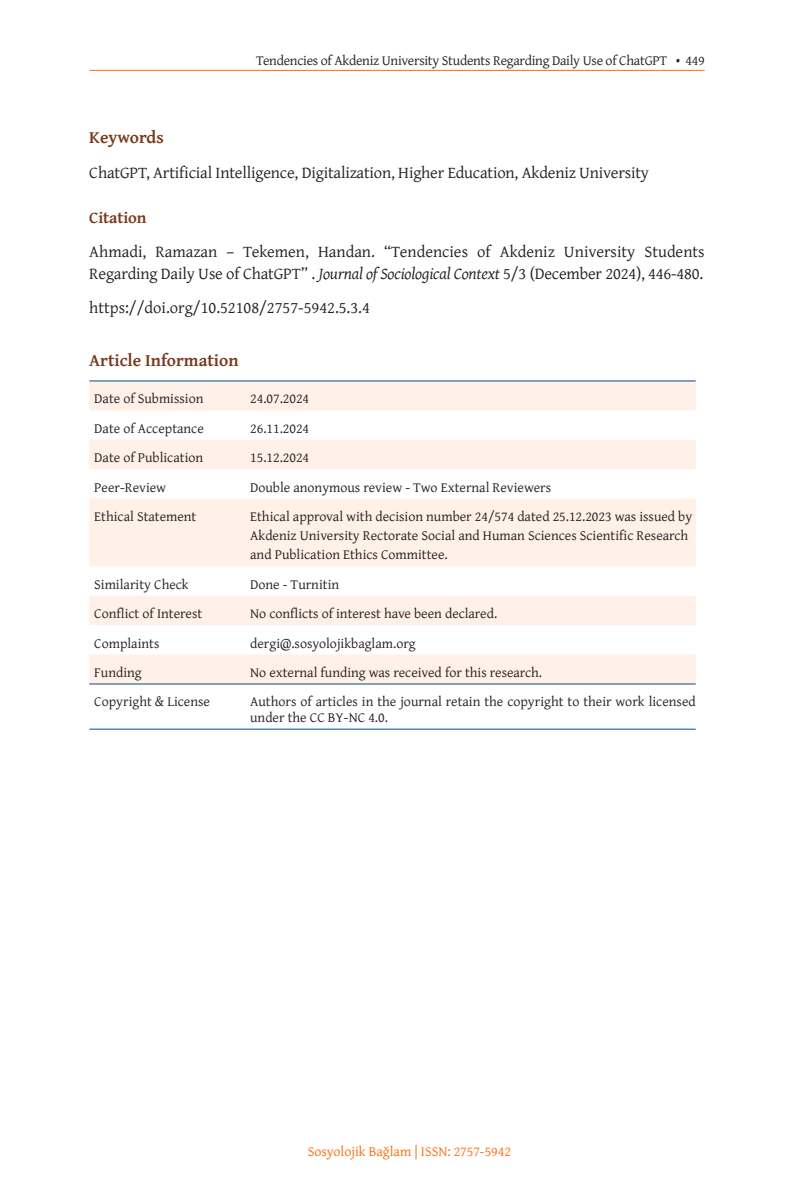
<style>
.page{position:relative;width:794px;height:1191px;background:#fff}
.page>*{position:absolute;margin:0;border:0;box-sizing:border-box;transform-origin:0 0}
.Öz_BASLIK{font:700 17.5px "Gentium Plus";color:#78381b}
.Heading_1{font:700 17.5px "Gentium Plus";color:#78381b}
.öz_metin{font:16.62px/22.8px "Gentium Plus";color:#231f20}
.Anahtar-kelimeler-keywords{font:16.62px "Gentium Plus";letter-spacing:-.01em;color:#231f20}
.Heading_1-2{font:700 16.62px "Gentium Plus";letter-spacing:-.01em;color:#78381b}
.Makale-tablo{font:14px/19.2px "Gentium Plus";color:#231f20}
.Makale-tablo-2{font:14px "Gentium Plus";letter-spacing:-.02em;color:#231f20}
.t1{font:14px "Gentium Plus";color:#ff6b0d}
.s1{font-style:italic}
</style>
<div class="page">
<hr style="left:89px;top:70px;width:615px;height:1px;background:#ff6b0d">
<svg style="left:89px;top:381px;width:606px;height:302px;fill:#fff0e8"></svg>
<hr style="left:89px;top:380px;width:161px;height:1px;background:#004b8d">
<hr style="left:250px;top:380px;width:445px;height:1px;background:#004b8d">
<hr style="left:89px;top:728px;width:161px;height:1px;background:#004b8d">
<hr style="left:250px;top:728px;width:445px;height:1px;background:#004b8d">
<hr style="left:89px;top:683px;width:161px;height:1px;background:#004b8d">
<hr style="left:250px;top:683px;width:445px;height:1px;background:#004b8d">
<p class="Makale-tablo-2" style="left:256px;top:47px;width:450px">Tendencies of Akdeniz University Students Regarding Daily Use of ChatGPT • 449</p>
<p class="Heading_1" style="left:89px;top:121px;width:76px">Keywords</p>
<p class="Anahtar-kelimeler-keywords" style="left:89px;top:157px;width:561px">ChatGPT, Artificial Intelligence, Digitalization, Higher Education, Akdeniz University</p>
<p class="Heading_1-2" style="left:89px;top:202px;width:59px">Citation</p>
<p class="öz_metin" style="left:89px;top:238px;width:617px">Ahmadi, Ramazan – Tekemen, Handan. “Tendencies of Akdeniz University Students<br>Regarding Daily Use of ChatGPT” . <span class="s1">Journal of Sociological Context</span> 5/3 (December 2024), 446-480.</p>
<p class="öz_metin" style="left:89px;top:294px;width:282px">https://doi.org/10.52108/2757-5942.5.3.4</p>
<p class="Öz_BASLIK" style="left:89px;top:343px;width:151px">Article Information</p>
<p class="Makale-tablo" style="left:94px;top:388px;width:111px">Date of Submission</p>
<p class="Makale-tablo" style="left:250px;top:388px;width:60px">24.07.2024</p>
<p class="Makale-tablo" style="left:94px;top:417px;width:111px">Date of Acceptance</p>
<p class="Makale-tablo" style="left:250px;top:417px;width:60px">26.11.2024</p>
<p class="Makale-tablo" style="left:94px;top:447px;width:110px">Date of Publication</p>
<p class="Makale-tablo" style="left:250px;top:447px;width:60px">15.12.2024</p>
<p class="Makale-tablo" style="left:94px;top:476px;width:73px">Peer-Review</p>
<p class="Makale-tablo" style="left:250px;top:476px;width:302px">Double anonymous review - Two External Reviewers</p>
<p class="Makale-tablo" style="left:94px;top:505px;width:104px">Ethical Statement</p>
<p class="Makale-tablo" style="left:250px;top:505px;width:443px">Ethical approval with decision number 24/574 dated 25.12.2023 was issued by<br>Akdeniz University Rectorate Social and Human Sciences Scientific Research and Publication Ethics Committee.</p>
<p class="Makale-tablo" style="left:94px;top:573px;width:96px">Similarity Check</p>
<p class="Makale-tablo" style="left:250px;top:573px;width:90px">Done - Turnitin</p>
<p class="Makale-tablo" style="left:94px;top:603px;width:109px">Conflict of Interest</p>
<p class="Makale-tablo" style="left:250px;top:603px;width:248px">No conflicts of interest have been declared.</p>
<p class="Makale-tablo" style="left:94px;top:632px;width:67px">Complaints</p>
<p class="Makale-tablo" style="left:250px;top:632px;width:167px">dergi@.sosyolojikbaglam.org</p>
<p class="Makale-tablo" style="left:94px;top:661px;width:49px">Funding</p>
<p class="Makale-tablo" style="left:250px;top:661px;width:293px">No external funding was received for this research.</p>
<p class="Makale-tablo" style="left:94px;top:691px;width:117px">Copyright &amp; License</p>
<p class="Makale-tablo" style="left:250px;top:693px;width:447px;line-height:15.8px">Authors of articles in the journal retain the copyright to their work licensed under the CC BY-NC 4.0.</p>
<p class="t1" style="left:308px;top:1138px;width:205px">Sosyolojik Bağlam | ISSN: 2757-5942</p>
</div>
